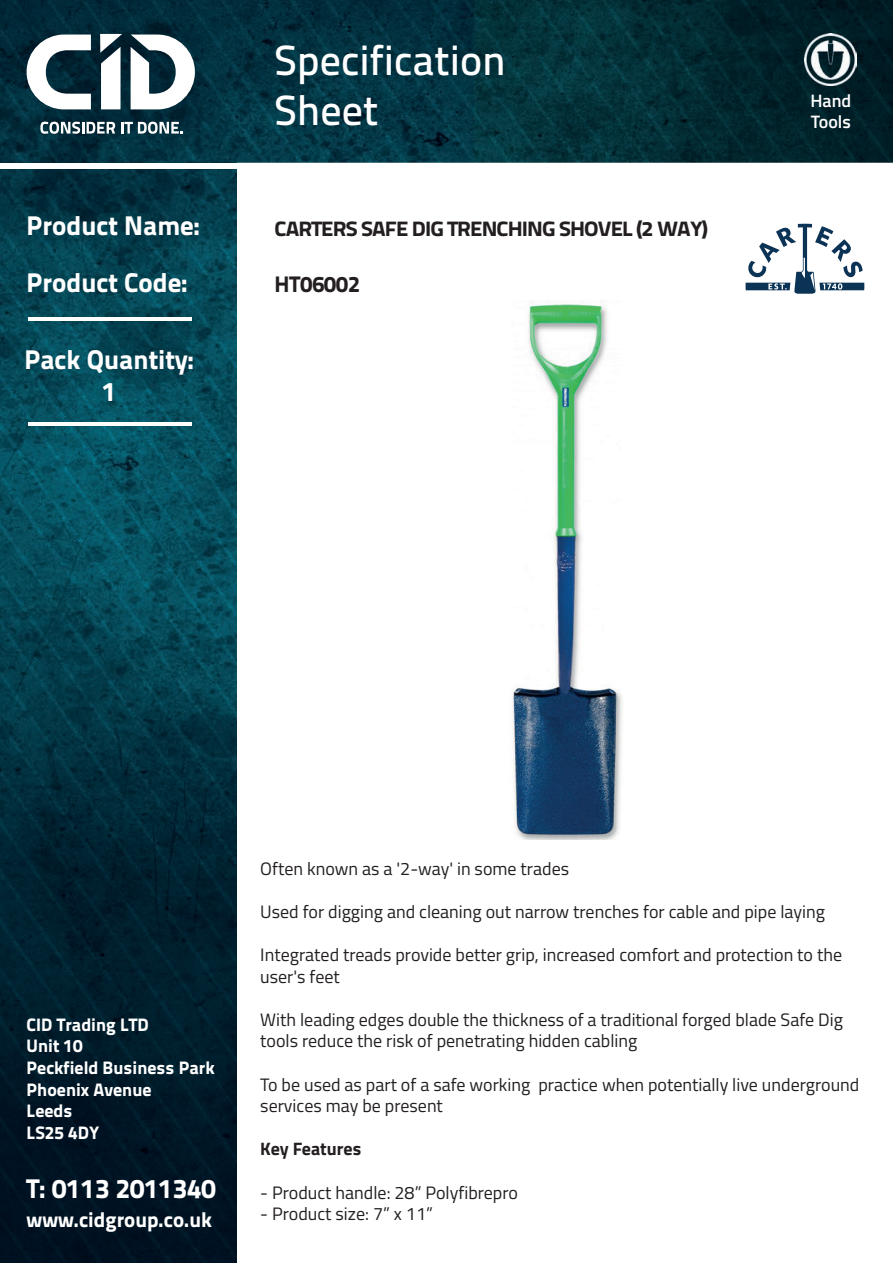
<style>
.page{position:relative;width:893px;height:1263px;background:#fff}
.page>*{position:absolute;margin:0;border:0;box-sizing:border-box;transform-origin:0 0}
.t1{font:42px/50.4px "Titillium Text 25 L 600 wt";color:#fff}
.t2{font:27px/32.4px "Titillium Text 25 L 999 wt";color:#fff;text-align:center}
.t3{font:22.5px "Titillium Text 25 L 999 wt";color:#231f20}
.t4{font:21px "Titillium Text 25 L 999 wt";color:#fff}
.t5{font:20.85px "Titillium Text 25 L 999 wt";letter-spacing:-.04em;color:#231f20;scale:1.08 1}
.t6{font:18px/21.6px "Titillium Web";color:#231f20}
.t7{font:18px/21.6px "Titillium Text 25 L 999 wt";color:#fff}
.t8{font:700 18px "Titillium Web";color:#231f20}
.t9{font:600 18px/21.6px "Titillium Web";color:#fff}
</style>
<div class="page">
<img style="left:0;top:169px;width:237px;height:1094px">
<img style="left:0;top:0;width:893px;height:163px">
<svg style="left:40px;top:122px;width:75px;height:12px"></svg>
<svg style="left:121px;top:122px;width:62px;height:12px"></svg>
<svg style="left:27px;top:35px;width:64px;height:74px"></svg>
<svg style="left:131px;top:35px;width:64px;height:74px"></svg>
<svg style="left:100px;top:34px;width:22px;height:75px"></svg>
<hr style="left:28px;top:317px;width:163px;height:4px;background:#fff">
<hr style="left:28px;top:422px;width:163px;height:3px;background:#fff">
<img style="left:512px;top:301px;width:111px;height:538px">
<svg style="left:746px;top:224px;width:118px;height:70px"></svg>
<img style="left:805px;top:34px;width:52px;height:51px">
<h2 class="t2" style="left:27px;top:208px;width:175px">Product Name:</h2>
<h2 class="t2" style="left:27px;top:264px;width:163px">Product Code:</h2>
<h2 class="t2" style="left:24px;top:341px;width:171px">Pack Quantity:<br>1</h2>
<h1 class="t1" style="left:275px;top:32px;width:233px">Specification<br>Sheet</h1>
<p class="t5" style="left:275px;top:212px;width:403px">CARTERS SAFE DIG TRENCHING SHOVEL (2 WAY)</p>
<p class="t3" style="left:275px;top:266px;width:87px">HT06002</p>
<p class="t9" style="left:810px;top:89px;width:42px">Hand<br>Tools</p>
<p class="t7" style="left:27px;top:1012px;width:190px">CID Trading LTD<br>Unit 10<br>Peckfield Business Park<br>Phoenix Avenue<br>Leeds<br>LS25 4DY</p>
<h2 class="t2" style="left:27px;top:1170px;width:191px">T: 0113 2011340</h2>
<p class="t4" style="left:27px;top:1203px;width:187px">www.cidgroup.co.uk</p>
<p class="t6" style="left:260px;top:856px;width:310px">Often known as a '2-way' in some trades</p>
<p class="t6" style="left:260px;top:900px;width:566px">Used for digging and cleaning out narrow trenches for cable and pipe laying</p>
<p class="t6" style="left:260px;top:943px;width:583px">Integrated treads provide better grip, increased comfort and protection to the user's feet</p>
<p class="t6" style="left:260px;top:1008px;width:584px">With leading edges double the thickness of a traditional forged blade Safe Dig tools reduce the risk of penetrating hidden cabling</p>
<p class="t6" style="left:260px;top:1072px;width:601px">To be used as part of a safe working practice when potentially live underground services may be present</p>
<p class="t8" style="left:260px;top:1135px;width:102px">Key Features</p>
<p class="t6" style="left:260px;top:1180px;width:259px">- Product handle: 28” Polyfibrepro</p>
<p class="t6" style="left:260px;top:1202px;width:174px">- Product size: 7” x 11”</p>
</div>
